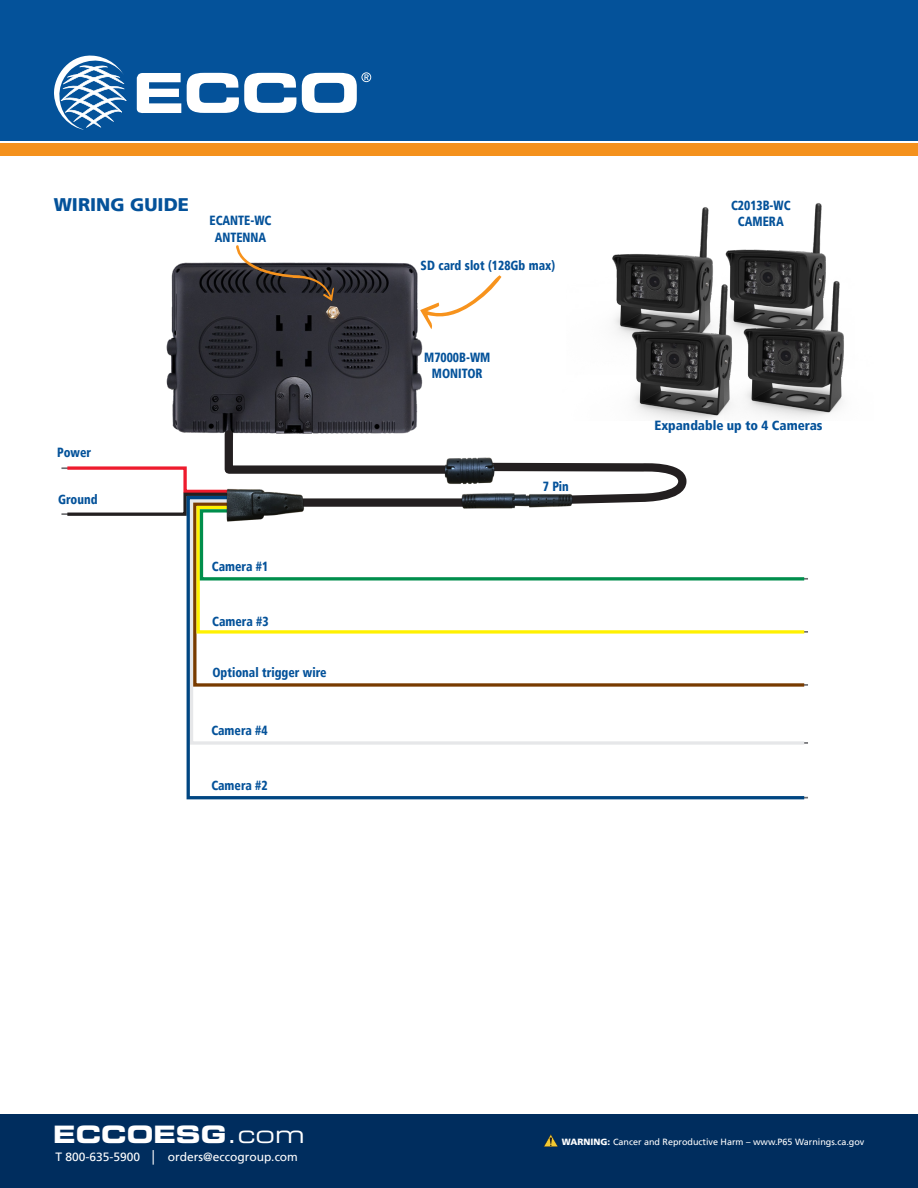
<style>
.page{position:relative;width:918px;height:1188px;background:#fff}
.page>*{position:absolute;margin:0;border:0;box-sizing:border-box;transform-origin:0 0}
.t1{font:24px "Eurostile LT Std Bold Ex 2";color:#fff}
.t2{font:900 18.3px "Frutiger LT";color:#04529a}
.ESG-Features_Text{font:900 condensed 13.2px "Frutiger LT";color:#04529a;scale:.9 1}
.ESG-Features_Text-2{font:900 condensed 13.2px "Frutiger LT";color:#04529a}
.t3{font:12px "Frutiger LT";color:#fff}
.t4{font:9px "Frutiger LT";color:#fff}
.s1{font-family:"Eurostile LT Std Ex 2"}
.s2{font-family:"Arial"}
.s3{font-weight:900}
</style>
<div class="page">
<div style="left:0;top:144px;width:918px;height:12px;background:#f4911d"></div>
<div style="left:0;top:0;width:918px;height:140px;background:#04529a"></div>
<svg style="left:137px;top:73px;width:44px;height:41px"></svg>
<svg style="left:187px;top:73px;width:109px;height:40px"></svg>
<svg style="left:54px;top:56px;width:72px;height:74px"></svg>
<svg style="left:302px;top:72px;width:69px;height:41px"></svg>
<div style="left:0;top:1115px;width:918px;height:73px;background:#002d5e"></div>
<svg style="left:544px;top:1134px;width:14px;height:13px"></svg>
<img style="left:612px;top:207px;width:94px;height:68px">
<svg style="left:498px;top:462px;width:189px;height:32px"></svg>
<img style="left:166px;top:262px;width:257px;height:164px">
<svg style="left:61px;top:426px;width:381px;height:90px"></svg>
<img style="left:467px;top:490px;width:108px;height:4px">
<img style="left:442px;top:457px;width:56px;height:28px">
<svg style="left:185px;top:494px;width:623px;height:306px"></svg>
<img style="left:222px;top:483px;width:89px;height:40px">
<img style="left:706px;top:203px;width:120px;height:72px">
<img style="left:614px;top:275px;width:110px;height:145px">
<img style="left:724px;top:272px;width:120px;height:146px">
<svg style="left:420px;top:275px;width:81px;height:54px"></svg>
<svg style="left:235px;top:245px;width:99px;height:56px"></svg>
<p class="t2" style="left:54px;top:193px;width:137px">WIRING GUIDE</p>
<p class="ESG-Features_Text" style="left:731px;top:197px;width:68px">C2013B-WC</p>
<p class="ESG-Features_Text" style="left:738px;top:214px;width:52px">CAMERA</p>
<p class="ESG-Features_Text" style="left:210px;top:213px;width:70px">ECANTE-WC</p>
<p class="ESG-Features_Text" style="left:215px;top:229px;width:59px">ANTENNA</p>
<p class="ESG-Features_Text" style="left:421px;top:257px;width:151px">SD card slot (128Gb max)</p>
<p class="ESG-Features_Text" style="left:57px;top:444px;width:39px">Power</p>
<p class="ESG-Features_Text" style="left:58px;top:491px;width:45px">Ground</p>
<p class="ESG-Features_Text" style="left:212px;top:559px;width:64px">Camera #1</p>
<p class="ESG-Features_Text" style="left:212px;top:613px;width:64px">Camera #3</p>
<p class="ESG-Features_Text" style="left:212px;top:665px;width:128px">Optional trigger wire</p>
<p class="ESG-Features_Text" style="left:211px;top:723px;width:64px">Camera #4</p>
<p class="ESG-Features_Text" style="left:211px;top:778px;width:64px">Camera #2</p>
<p class="ESG-Features_Text" style="left:424px;top:349px;width:75px">M7000B-WM</p>
<p class="ESG-Features_Text" style="left:432px;top:366px;width:58px">MONITOR</p>
<p class="ESG-Features_Text" style="left:543px;top:478px;width:31px">7 Pin</p>
<p class="ESG-Features_Text-2" style="left:654px;top:418px;width:170px">Expandable up to 4 Cameras</p>
<p class="t1" style="left:53px;top:1117px;width:253px">ECCOESG<span class="s1">.com</span></p>
<p class="t3" style="left:56px;top:1150px;width:244px">T 800-635-5900 <span class="s2">│</span> orders@eccogroup.com</p>
<p class="t4" style="left:562px;top:1137px;width:304px"><span class="s3">WARNING:</span> Cancer and Reproductive Harm – www.P65 Warnings.ca.gov</p>
</div>
